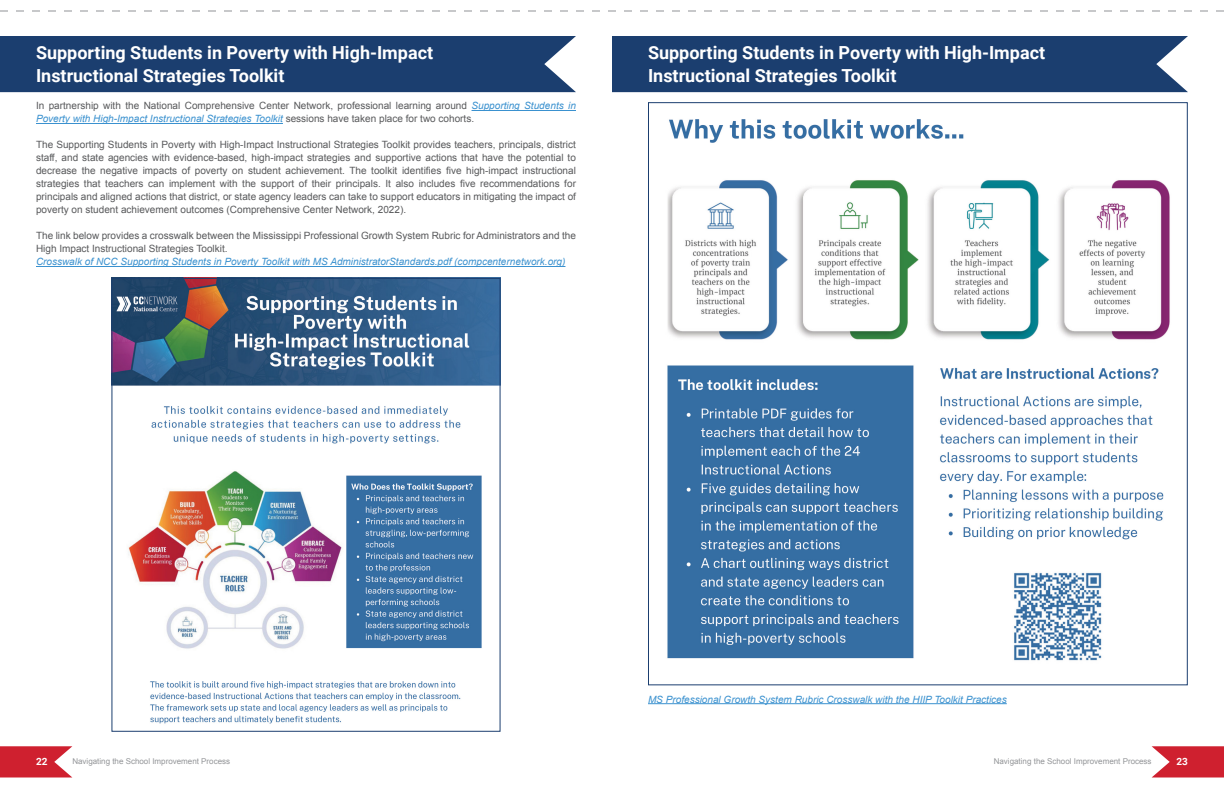
<style>
.page{position:relative;width:1224px;height:792px;background:#fff}
.page>*{position:absolute;margin:0;border:0;box-sizing:border-box;transform-origin:0 0}
.t1{font:700 18px/23px "Roboto";color:#fff}
.t2{font:10px/13px "Arial";color:#58595b}
.t3{font:italic 10px "Arial";color:#3a91cf}
.t4{font:700 10px "Roboto";color:#fff}
.t5{font:8px "Arial";color:#939598}
.s1{font-style:italic;color:#3a91cf}
</style>
<div class="page">
<svg style="left:0;top:746px;width:72px;height:32px;background:#d53f4c"></svg>
<svg style="left:1152px;top:746px;width:72px;height:32px;background:#d53f4c"></svg>
<svg style="left:0;top:10px;width:1224px;height:2px"></svg>
<hr style="left:472px;top:110px;width:104px;height:1px;background:#3a91cf">
<hr style="left:36px;top:123px;width:247px;height:1px;background:#3a91cf">
<hr style="left:36px;top:266px;width:529px;height:1px;background:#3a91cf">
<div style="left:0;top:36px;width:576px;height:56px;background:#1b3e6f"></div>
<img style="left:113px;top:280px;width:386px;height:444px">
<img style="left:667px;top:119px;width:503px;height:542px">
<hr style="left:648px;top:703px;width:359px;height:1px;background:#3a91cf">
<div style="left:612px;top:36px;width:576px;height:56px;background:#1b3e6f"></div>
<h1 class="t1" style="left:36px;top:40px;width:399px">Supporting Students in Poverty with High-Impact<br>Instructional Strategies Toolkit</h1>
<p class="t2" style="left:36px;top:100px;width:541px">In partnership with the National Comprehensive Center Network, professional learning around <span class="s1">Supporting Students in<br>Poverty with High-Impact Instructional Strategies Toolkit</span> sessions have taken place for two cohorts.</p>
<p class="t2" style="left:36px;top:139px;width:542px;text-align:justify">The Supporting Students in Poverty with High-Impact Instructional Strategies Toolkit provides teachers, principals, district staff, and state agencies with evidence-based, high-impact strategies and supportive actions that have the potential to decrease the negative impacts of poverty on student achievement. The toolkit identifies five high-impact instructional strategies that teachers can implement with the support of their principals. It also includes five recommendations for principals and aligned actions that district, or state agency leaders can take to support educators in mitigating the impact of poverty on student achievement outcomes (Comprehensive Center Network, 2022).</p>
<p class="t2" style="left:36px;top:230px;width:541px">The link below provides a crosswalk between the Mississippi Professional Growth System Rubric for Administrators and the<br>High Impact Instructional Strategies Toolkit.</p>
<p class="t3" style="left:36px;top:255px;width:531px">Crosswalk of NCC Supporting Students in Poverty Toolkit with MS AdministratorStandards.pdf (compcenternetwork.org)</p>
<h1 class="t1" style="left:648px;top:40px;width:399px">Supporting Students in Poverty with High-Impact<br>Instructional Strategies Toolkit</h1>
<p class="t3" style="left:648px;top:693px;width:360px">MS Professional Growth System Rubric Crosswalk with the HIIP Toolkit Practices</p>
<p class="t4" style="left:36px;top:754px;width:13px">22</p>
<p class="t5" style="left:72px;top:756px;width:159px">Navigating the School Improvement Process</p>
<p class="t5" style="left:994px;top:756px;width:159px">Navigating the School Improvement Process</p>
<p class="t4" style="left:1177px;top:754px;width:13px">23</p>
</div>
